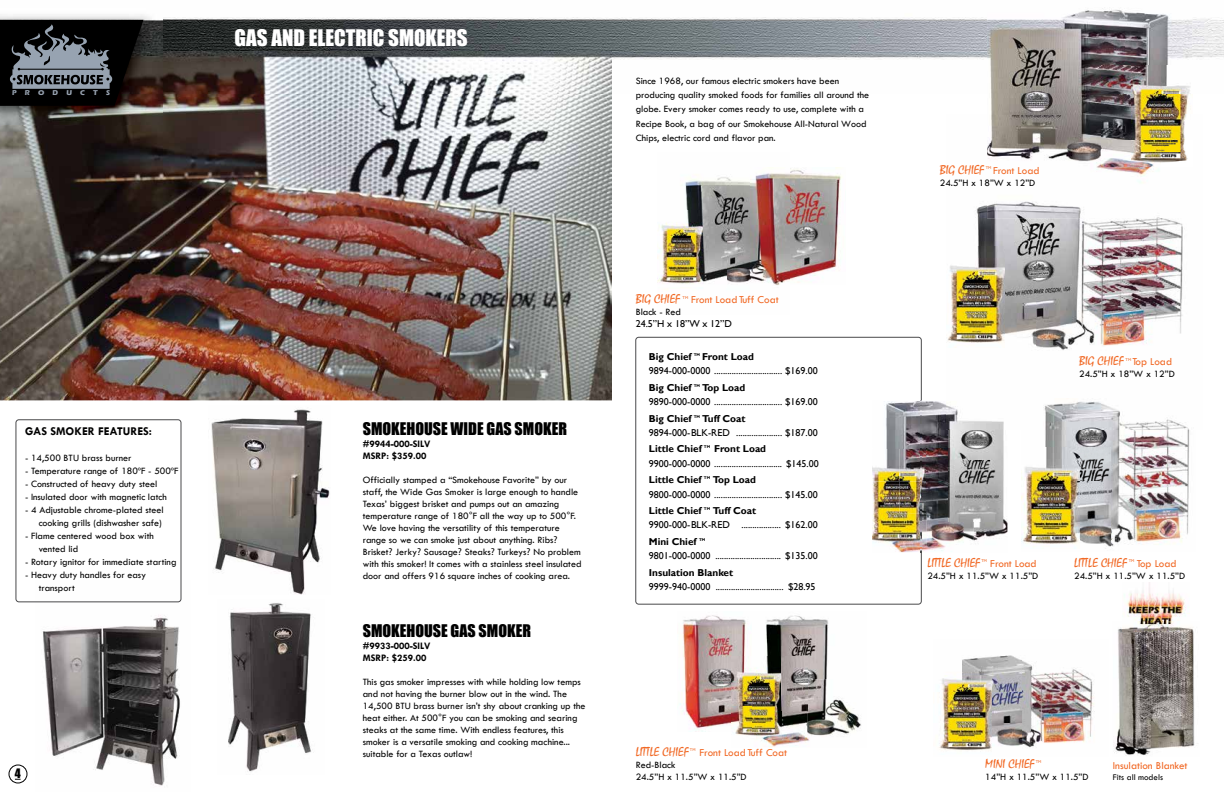
<style>
.page{position:relative;width:1224px;height:792px;background:#fff}
.page>*{position:absolute;margin:0;border:0;box-sizing:border-box;transform-origin:0 0}
.t1{font:21px "Impact";color:#fff}
.t2{font:16px "Impact";color:#000}
.t3{font:13px "Mistral";color:#f16824}
.t4{font:700 12px "Tw Cen";color:#000}
.t5{font:12px "Impact";color:#000}
.t6{font:11px "Tw Cen";color:#f16824}
.t7{font:10px/12px "Tw Cen";color:#000}
.t8{font:10px "Gill Sans";color:#000}
.t9{font:700 10px "Gill Sans";color:#000}
.t10{font:700 10px/12px "Tw Cen";color:#000}
.t11{font:9px "Tw Cen";color:#000}
.t12{font:700 7.2px "Eras ITC";letter-spacing:1.13em;color:#97a2b0}
.t13{font:4px "Gill Sans";color:#f16824}
.t14{font:700 4px "Gill Sans";color:#000}
.s1{font-family:"Myriad Pro"}
</style>
<div class="page">
<img style="left:35px;top:602px;width:145px;height:184px">
<img style="left:0;top:93px;width:612px;height:307px">
<svg style="left:635px;top:337px;width:287px;height:268px"></svg>
<img style="left:162px;top:17px;width:1062px;height:43px">
<img style="left:162px;top:51px;width:450px;height:42px">
<img style="left:1113px;top:627px;width:82px;height:128px">
<img style="left:1123px;top:583px;width:67px;height:48px">
<img style="left:679px;top:615px;width:52px;height:117px">
<img style="left:731px;top:615px;width:97px;height:64px">
<img style="left:799px;top:679px;width:62px;height:64px">
<img style="left:761px;top:739px;width:38px;height:8px">
<img style="left:752px;top:656px;width:55px;height:55px">
<img style="left:735px;top:711px;width:72px;height:28px">
<img style="left:731px;top:656px;width:21px;height:76px">
<img style="left:962px;top:655px;width:133px;height:93px">
<img style="left:939px;top:661px;width:82px;height:89px">
<img style="left:976px;top:205px;width:207px;height:145px">
<img style="left:947px;top:247px;width:89px;height:101px">
<img style="left:667px;top:177px;width:113px;height:113px">
<img style="left:658px;top:211px;width:68px;height:76px">
<img style="left:751px;top:167px;width:91px;height:117px">
<img style="left:987px;top:8px;width:205px;height:210px">
<img style="left:1101px;top:65px;width:91px;height:28px">
<img style="left:1101px;top:115px;width:91px;height:51px">
<img style="left:872px;top:401px;width:77px;height:113px">
<img style="left:921px;top:401px;width:1px;height:113px">
<img style="left:974px;top:430px;width:33px;height:111px">
<img style="left:872px;top:522px;width:102px;height:30px">
<img style="left:946px;top:401px;width:58px;height:29px">
<img style="left:949px;top:429px;width:54px;height:32px">
<img style="left:954px;top:461px;width:49px;height:61px">
<img style="left:872px;top:449px;width:1px;height:97px">
<img style="left:872px;top:514px;width:82px;height:32px">
<img style="left:949px;top:449px;width:5px;height:73px">
<img style="left:1043px;top:401px;width:147px;height:146px">
<img style="left:1021px;top:448px;width:89px;height:101px">
<div style="left:15px;top:419px;width:167px;height:183px;border:1px solid #49494b;border-radius:3px"></div>
<img style="left:0;top:14px;width:162px;height:111px">
<svg style="left:0;top:20px;width:143px;height:86px;background:#2d2f32"></svg>
<img style="left:228px;top:603px;width:83px;height:169px">
<img style="left:211px;top:409px;width:119px;height:186px">
<div style="left:9px;top:765px;width:18px;height:18px;border:1px solid #000;border-radius:50%"></div>
<p class="t12" style="left:12px;top:88px;width:100px">PRODUCTS</p>
<p class="t4" style="left:25px;top:424px;width:129px">GAS SMOKER FEATURES:</p>
<p class="t7" style="left:25px;top:451px;width:108px">- 14,500 BTU brass burner</p>
<p class="t7" style="left:25px;top:464px;width:155px">- Temperature range of 180ºF - 500ºF</p>
<p class="t7" style="left:25px;top:477px;width:134px">- Constructed of heavy duty steel</p>
<p class="t7" style="left:25px;top:490px;width:144px">- Insulated door with magnetic latch</p>
<p class="t7" style="left:25px;top:503px;width:140px;line-height:13px;text-align:right">- 4 Adjustable chrome-plated steel cooking grills (dishwasher safe)</p>
<p class="t7" style="left:39px;top:529px;width:117px;line-height:13px;text-indent:-14px">- Flame centered wood box with vented lid</p>
<p class="t7" style="left:25px;top:555px;width:153px">- Rotary ignitor for immediate starting</p>
<p class="t7" style="left:39px;top:568px;width:109px;line-height:13px;text-indent:-14px">- Heavy duty handles for easy transport</p>
<p class="t5" style="left:15px;top:764px;width:7px">4</p>
<h1 class="t1" style="left:235px;top:22px;width:235px">GAS AND ELECTRIC SMOKERS</h1>
<h2 class="t2" style="left:363px;top:416px;width:206px">SMOKEHOUSE WIDE GAS SMOKER</h2>
<p class="t10" style="left:363px;top:437px;width:69px">#9944-000-SILV<br>MSRP: $359.00</p>
<p class="t7" style="left:363px;top:474px;width:220px">Officially stamped a “Smokehouse Favorite” by our staff, the Wide Gas Smoker is large enough to handle Texas’ biggest brisket and pumps out an amazing temperature range of 180°F all the way up to 500°F.<br>We love having the versatility of this temperature range so we can smoke just about anything. Ribs<span class="s1">?<br></span>Brisket<span class="s1">?</span> Jerky<span class="s1">?</span> Sausage<span class="s1">?</span> Steaks<span class="s1">?</span> Turkeys<span class="s1">?</span> No problem with this smoker! It comes with a stainless steel insulated door and offers 916 square inches of cooking area.</p>
<h2 class="t2" style="left:363px;top:619px;width:170px">SMOKEHOUSE GAS SMOKER</h2>
<p class="t10" style="left:363px;top:640px;width:69px">#9933-000-SILV<br>MSRP: $259.00</p>
<p class="t7" style="left:363px;top:676px;width:224px">This gas smoker impresses with while holding low temps and not having the burner blow out in the wind. The 14,500 BTU brass burner isn’t shy about cranking up the heat either. At 500°F you can be smoking and searing steaks at the same time. With endless features, this smoker is a versatile smoking and cooking machine... suitable for a Texas outlaw!</p>
<p class="t7" style="left:636px;top:73px;width:235px;line-height:14.4px">Since 1968, our famous electric smokers have been producing quality smoked foods for families all around the globe. Every smoker comes ready to use, complete with a Recipe Book, a bag of our Smokehouse All-Natural Wood Chips, electric cord and flavor pan.</p>
<h3 class="t3" style="left:636px;top:292px;width:46px">BIG CHIEF</h3>
<p class="t13" style="left:683px;top:295px;width:7px">TM</p>
<p class="t6" style="left:691px;top:293px;width:89px">Front Load Tuff Coat</p>
<p class="t7" style="left:636px;top:306px;width:47px">Black - Red</p>
<p class="t8" style="left:636px;top:318px;width:98px">24.5”H x 18”W x 12”D</p>
<p class="t9" style="left:649px;top:351px;width:44px">Big Chief</p>
<p class="t14" style="left:694px;top:352px;width:8px">TM</p>
<p class="t9" style="left:702px;top:351px;width:53px">Front Load</p>
<p class="t8" style="left:649px;top:365px;width:170px">9894-000-0000 ............................... $169.00</p>
<p class="t9" style="left:649px;top:381px;width:44px">Big Chief</p>
<p class="t14" style="left:694px;top:383px;width:8px">TM</p>
<p class="t9" style="left:702px;top:381px;width:45px">Top Load</p>
<p class="t8" style="left:649px;top:396px;width:170px">9890-000-0000 ............................... $169.00</p>
<p class="t9" style="left:649px;top:412px;width:44px">Big Chief</p>
<p class="t14" style="left:694px;top:414px;width:8px">TM</p>
<p class="t9" style="left:702px;top:412px;width:45px">Tuff Coat</p>
<p class="t8" style="left:649px;top:427px;width:170px">9894-000-BLK-RED ..................... $187.00</p>
<p class="t9" style="left:649px;top:443px;width:54px">Little Chief</p>
<p class="t14" style="left:704px;top:445px;width:8px">TM</p>
<p class="t9" style="left:714px;top:443px;width:53px">Front Load</p>
<p class="t8" style="left:649px;top:458px;width:171px">9900-000-0000 ............................... $145.00</p>
<p class="t9" style="left:649px;top:474px;width:54px">Little Chief</p>
<p class="t14" style="left:704px;top:475px;width:8px">TM</p>
<p class="t9" style="left:713px;top:474px;width:45px">Top Load</p>
<p class="t8" style="left:649px;top:488px;width:170px">9800-000-0000 ............................... $145.00</p>
<p class="t9" style="left:649px;top:505px;width:54px">Little Chief</p>
<p class="t14" style="left:704px;top:506px;width:8px">TM</p>
<p class="t9" style="left:713px;top:505px;width:45px">Tuff Coat</p>
<p class="t8" style="left:649px;top:519px;width:170px">9900-000-BLK-RED .................. $162.00</p>
<p class="t9" style="left:649px;top:535px;width:49px">Mini Chief</p>
<p class="t14" style="left:699px;top:537px;width:8px">TM</p>
<p class="t8" style="left:649px;top:550px;width:170px">9801-000-0000 .............................. $135.00</p>
<p class="t9" style="left:649px;top:566px;width:86px">Insulation Blanket</p>
<p class="t8" style="left:649px;top:581px;width:168px">9999-940-0000 ............................... $28.95</p>
<h3 class="t3" style="left:940px;top:162px;width:46px">BIG CHIEF</h3>
<p class="t13" style="left:986px;top:166px;width:7px">TM</p>
<p class="t6" style="left:993px;top:164px;width:48px">Front Load</p>
<p class="t7" style="left:940px;top:177px;width:97px">24.5”H x 18”W x 12”D</p>
<h3 class="t3" style="left:1079px;top:354px;width:46px">BIG CHIEF</h3>
<p class="t13" style="left:1126px;top:357px;width:7px">TM</p>
<p class="t6" style="left:1132px;top:355px;width:41px">Top Load</p>
<p class="t7" style="left:1079px;top:368px;width:97px">24.5”H x 18”W x 12”D</p>
<h3 class="t3" style="left:927px;top:556px;width:55px">LITTLE CHIEF</h3>
<p class="t13" style="left:982px;top:559px;width:7px">TM</p>
<p class="t6" style="left:990px;top:557px;width:48px">Front Load</p>
<p class="t7" style="left:927px;top:570px;width:112px">24.5”H x 11.5”W x 11.5”D</p>
<h3 class="t3" style="left:1074px;top:556px;width:55px">LITTLE CHIEF</h3>
<p class="t13" style="left:1129px;top:559px;width:7px">TM</p>
<p class="t6" style="left:1137px;top:557px;width:41px">Top Load</p>
<p class="t7" style="left:1074px;top:570px;width:112px">24.5”H x 11.5”W x 11.5”D</p>
<h3 class="t3" style="left:636px;top:744px;width:55px">LITTLE CHIEF</h3>
<p class="t13" style="left:690px;top:748px;width:7px">TM</p>
<p class="t6" style="left:699px;top:745px;width:89px">Front Load Tuff Coat</p>
<p class="t7" style="left:636px;top:758px;width:112px">Red-Black<br>24.5”H x 11.5”W x 11.5”D</p>
<p class="t6" style="left:1113px;top:759px;width:76px">Insulation Blanket</p>
<h3 class="t3" style="left:985px;top:756px;width:51px">MINI CHIEF</h3>
<p class="t13" style="left:1036px;top:760px;width:7px">TM</p>
<p class="t7" style="left:985px;top:770px;width:105px">14”H x 11.5”W x 11.5”D</p>
<p class="t11" style="left:1113px;top:772px;width:52px">Fits all models</p>
</div>
